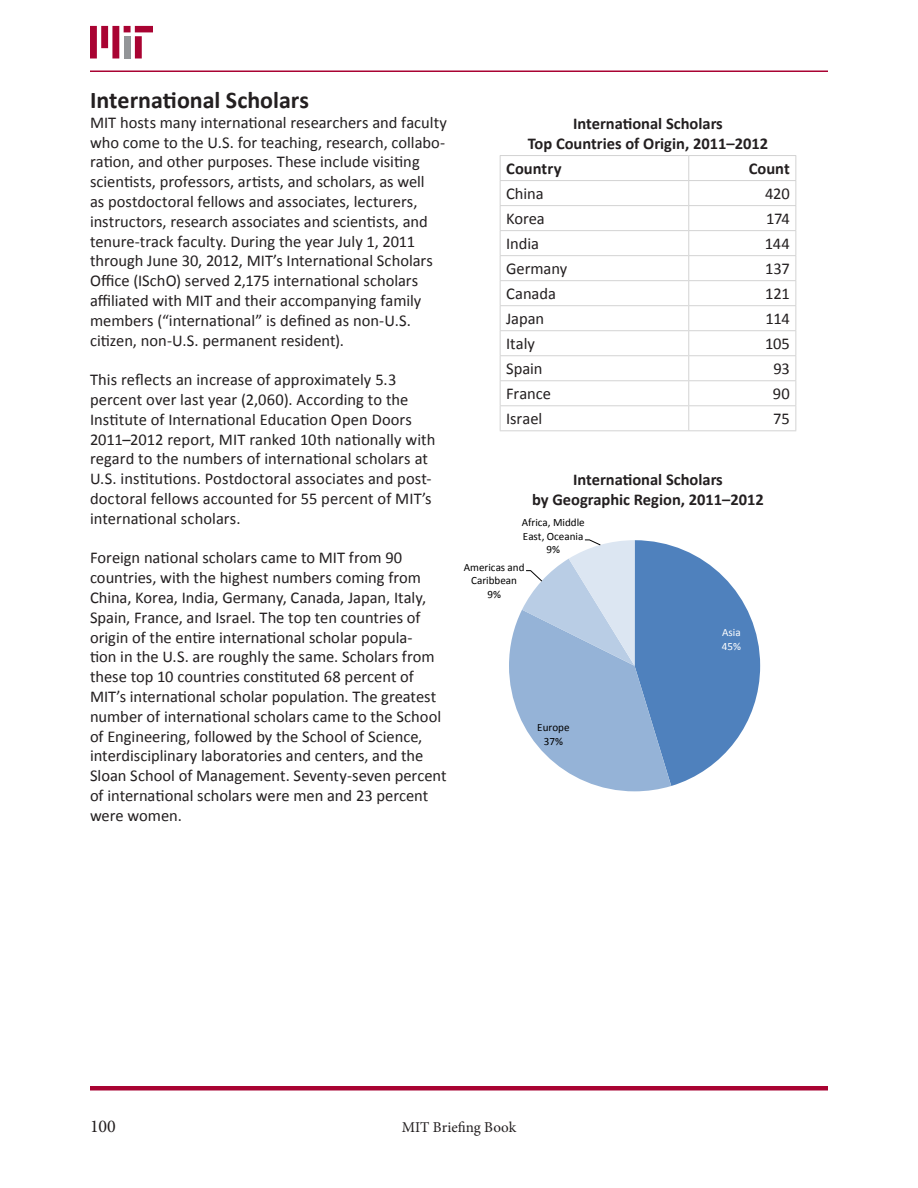
<style>
.page{position:relative;width:918px;height:1188px;background:#fff}
.page>*{position:absolute;margin:0;border:0;box-sizing:border-box;transform-origin:0 0}
.subsection1_header{font:700 24px "Calibri";color:#231f20}
.t1{font:18px "Minion Pro";color:#231f20}
.Body_text{font:16.5px/19.8px "Calibri";color:#231f20}
.Body_text-2{font:700 16.5px "Calibri";color:#231f20}
.t2{font:15px "Minion Pro";color:#231f20}
.t3{font:11.1px/13.5px "Calibri";color:#000;text-align:center}
.t4{font:11.1px/13.5px "Calibri";color:#fff}
</style>
<div class="page">
<hr style="left:90px;top:70px;width:738px;height:2px;background:#a90332">
<hr style="left:90px;top:1086px;width:738px;height:4px;background:#a90332">
<svg style="left:90px;top:26px;width:63px;height:32px"></svg>
<div style="left:124px;top:36px;width:7px;height:22px;background:#939598"></div>
<hr style="left:500px;top:155px;width:189px;height:1px;background:#d3d3d3">
<hr style="left:689px;top:155px;width:107px;height:1px;background:#d3d3d3">
<hr style="left:500px;top:180px;width:189px;height:1px;background:#d3d3d3">
<hr style="left:689px;top:180px;width:107px;height:1px;background:#d3d3d3">
<hr style="left:500px;top:205px;width:189px;height:1px;background:#d3d3d3">
<hr style="left:689px;top:205px;width:107px;height:1px;background:#d3d3d3">
<hr style="left:500px;top:230px;width:189px;height:1px;background:#d3d3d3">
<hr style="left:689px;top:230px;width:107px;height:1px;background:#d3d3d3">
<hr style="left:500px;top:255px;width:189px;height:1px;background:#d3d3d3">
<hr style="left:689px;top:255px;width:107px;height:1px;background:#d3d3d3">
<hr style="left:500px;top:280px;width:189px;height:1px;background:#d3d3d3">
<hr style="left:689px;top:280px;width:107px;height:1px;background:#d3d3d3">
<hr style="left:500px;top:305px;width:189px;height:1px;background:#d3d3d3">
<hr style="left:689px;top:305px;width:107px;height:1px;background:#d3d3d3">
<hr style="left:500px;top:330px;width:189px;height:1px;background:#d3d3d3">
<hr style="left:689px;top:330px;width:107px;height:1px;background:#d3d3d3">
<hr style="left:500px;top:355px;width:189px;height:1px;background:#d3d3d3">
<hr style="left:689px;top:355px;width:107px;height:1px;background:#d3d3d3">
<hr style="left:500px;top:380px;width:189px;height:1px;background:#d3d3d3">
<hr style="left:689px;top:380px;width:107px;height:1px;background:#d3d3d3">
<hr style="left:500px;top:405px;width:189px;height:1px;background:#d3d3d3">
<svg style="left:500px;top:156px;width:1px;height:274px"></svg>
<hr style="left:689px;top:405px;width:107px;height:1px;background:#d3d3d3">
<svg style="left:688px;top:156px;width:1px;height:274px"></svg>
<svg style="left:795px;top:156px;width:1px;height:274px"></svg>
<hr style="left:500px;top:430px;width:189px;height:1px;background:#d3d3d3">
<hr style="left:689px;top:430px;width:107px;height:1px;background:#d3d3d3">
<svg style="left:509px;top:539px;width:251px;height:252px"></svg>
<p class="subsection1_header" style="left:90px;top:85px;width:221px">International Scholars</p>
<p class="Body_text" style="left:90px;top:112px;width:359px">MIT hosts many international researchers and faculty who come to the U.S. for teaching, research, collabo&shy;ration, and other purposes. These include visiting scientists, professors, artists, and scholars, as well<br>as postdoctoral fellows and associates, lecturers, instructors, research associates and scientists, and tenure-track faculty. During the year July 1, 2011 through June 30, 2012, MIT’s International Scholars Office (ISchO) served 2,175 international scholars affiliated with MIT and their accompanying family members (“international” is defined as non-U.S. citizen, non-U.S. permanent resident).</p>
<p class="Body_text" style="left:90px;top:370px;width:347px">This reflects an increase of approximately 5.3 percent over last year (2,060). According to the Institute of International Education Open Doors 2011–2012 report, MIT ranked 10th nationally with regard to the numbers of international scholars at U.S. institutions. Postdoctoral associates and post&shy;doctoral fellows accounted for 55 percent of MIT’s international scholars.</p>
<p class="Body_text" style="left:90px;top:548px;width:358px">Foreign national scholars came to MIT from 90 countries, with the highest numbers coming from China, Korea, India, Germany, Canada, Japan, Italy, Spain, France, and Israel. The top ten countries of origin of the entire international scholar popula-<br>tion in the U.S. are roughly the same. Scholars from these top 10 countries constituted 68 percent of MIT’s international scholar population. The greatest number of international scholars came to the School of Engineering, followed by the School of Science, interdisciplinary laboratories and centers, and the Sloan School of Management. Seventy-seven percent of international scholars were men and 23 percent were women.</p>
<p class="Body_text-2" style="left:573px;top:113px;width:151px">International Scholars</p>
<p class="Body_text-2" style="left:528px;top:133px;width:242px">Top Countries of Origin, 2011–2012</p>
<p class="Body_text-2" style="left:506px;top:158px;width:57px">Country</p>
<p class="Body_text-2" style="left:749px;top:158px;width:43px">Count</p>
<p class="Body_text" style="left:506px;top:184px;width:39px">China</p>
<p class="Body_text" style="left:765px;top:184px;width:26px">420</p>
<p class="Body_text" style="left:506px;top:209px;width:40px">Korea</p>
<p class="Body_text" style="left:766px;top:209px;width:25px">174</p>
<p class="Body_text" style="left:506px;top:234px;width:34px">India</p>
<p class="Body_text" style="left:765px;top:234px;width:27px">144</p>
<p class="Body_text" style="left:506px;top:259px;width:63px">Germany</p>
<p class="Body_text" style="left:765px;top:259px;width:26px">137</p>
<p class="Body_text" style="left:506px;top:284px;width:51px">Canada</p>
<p class="Body_text" style="left:765px;top:284px;width:26px">121</p>
<p class="Body_text" style="left:506px;top:309px;width:40px">Japan</p>
<p class="Body_text" style="left:765px;top:309px;width:26px">114</p>
<p class="Body_text" style="left:506px;top:334px;width:30px">Italy</p>
<p class="Body_text" style="left:765px;top:334px;width:26px">105</p>
<p class="Body_text" style="left:506px;top:359px;width:38px">Spain</p>
<p class="Body_text" style="left:773px;top:359px;width:18px">93</p>
<p class="Body_text" style="left:506px;top:384px;width:46px">France</p>
<p class="Body_text" style="left:773px;top:384px;width:18px">90</p>
<p class="Body_text" style="left:506px;top:409px;width:38px">Israel</p>
<p class="Body_text" style="left:773px;top:409px;width:18px">75</p>
<p class="Body_text-2" style="left:573px;top:469px;width:151px">International Scholars</p>
<p class="Body_text-2" style="left:532px;top:489px;width:233px">by Geographic Region, 2011–2012</p>
<p class="t3" style="left:522px;top:516px;width:65px">Africa, Middle<br>East, Oceania<br>9%</p>
<p class="t3" style="left:464px;top:560px;width:62px">Americas and<br>Caribbean<br>9%</p>
<p class="t3" style="left:537px;top:721px;width:34px">Europe<br>37%</p>
<p class="t4" style="left:722px;top:626px;width:21px">Asia<br>45%</p>
<p class="t1" style="left:90px;top:1114px;width:27px">100</p>
<p class="t2" style="left:402px;top:1117px;width:116px">MIT Briefing Book</p>
</div>
